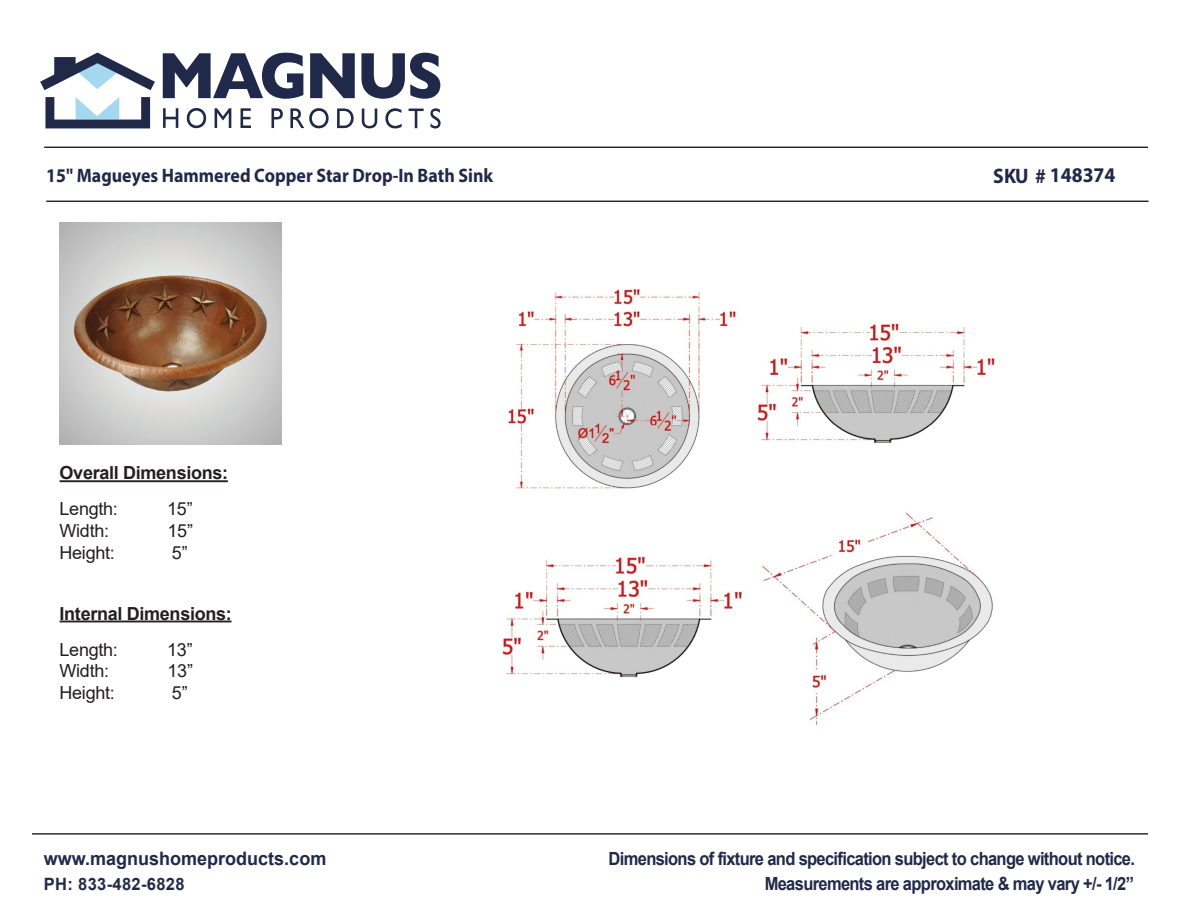
<style>
.page{position:relative;width:1188px;height:918px;background:#fff}
.page>*{position:absolute;margin:0;border:0;box-sizing:border-box;transform-origin:0 0}
.t1{font:700 21px "Myriad Pro";color:#212949;scale:.94 1}
.t2{font:700 19.5px "Myriad Pro";color:#212949;scale:.92 1}
.t3{font:700 18.6px "Arial";color:#212949}
.t4{font:700 18.15px/24.6px "Arial";letter-spacing:-.04em;color:#212949;text-align:right;scale:.91 1}
.t5{font:18px "Arial";letter-spacing:-.015em;color:#231f20}
.t6{font:700 18px "Arial";letter-spacing:-.015em;color:#231f20}
.t7{font:700 16.95px "Arial";letter-spacing:.02em;color:#212949}
</style>
<div class="page">
<hr style="left:44px;top:147px;width:1104px;height:1px;background:#252525">
<hr style="left:46px;top:201px;width:1103px;height:1px;background:#252525">
<hr style="left:32px;top:833px;width:1116px;height:2px;background:#252525">
<svg style="left:40px;top:53px;width:115px;height:37px"></svg>
<svg style="left:45px;top:97px;width:105px;height:31px"></svg>
<svg style="left:163px;top:53px;width:140px;height:46px"></svg>
<svg style="left:310px;top:53px;width:45px;height:45px"></svg>
<svg style="left:361px;top:53px;width:79px;height:46px"></svg>
<svg style="left:163px;top:108px;width:15px;height:20px"></svg>
<svg style="left:187px;top:108px;width:19px;height:20px"></svg>
<svg style="left:215px;top:108px;width:16px;height:20px"></svg>
<svg style="left:241px;top:108px;width:10px;height:20px"></svg>
<svg style="left:271px;top:108px;width:12px;height:20px"></svg>
<svg style="left:290px;top:108px;width:39px;height:20px"></svg>
<svg style="left:337px;top:108px;width:17px;height:20px"></svg>
<svg style="left:362px;top:109px;width:15px;height:19px"></svg>
<svg style="left:385px;top:108px;width:17px;height:20px"></svg>
<svg style="left:409px;top:109px;width:15px;height:19px"></svg>
<svg style="left:430px;top:108px;width:11px;height:21px"></svg>
<hr style="left:60px;top:480px;width:168px;height:2px;background:#231f20">
<hr style="left:60px;top:621px;width:172px;height:1px;background:#231f20">
<img style="left:60px;top:223px;width:222px;height:222px">
<img style="left:508px;top:288px;width:487px;height:201px">
<img style="left:502px;top:512px;width:491px;height:213px">
<p class="t2" style="left:46px;top:163px;width:487px">15" Magueyes Hammered Copper Star Drop-In Bath Sink</p>
<p class="t6" style="left:60px;top:460px;width:170px">Overall Dimensions:</p>
<p class="t5" style="left:60px;top:497px;width:60px">Length:</p>
<p class="t5" style="left:167px;top:497px;width:27px">15”</p>
<p class="t5" style="left:60px;top:518px;width:51px">Width:</p>
<p class="t5" style="left:168px;top:518px;width:27px">15”</p>
<p class="t5" style="left:60px;top:540px;width:57px">Height:</p>
<p class="t5" style="left:172px;top:540px;width:17px">5”</p>
<p class="t6" style="left:60px;top:601px;width:174px">Internal Dimensions:</p>
<p class="t5" style="left:60px;top:637px;width:60px">Length:</p>
<p class="t5" style="left:167px;top:637px;width:27px">13”</p>
<p class="t5" style="left:60px;top:658px;width:51px">Width:</p>
<p class="t5" style="left:168px;top:658px;width:27px">13”</p>
<p class="t5" style="left:60px;top:680px;width:57px">Height:</p>
<p class="t5" style="left:172px;top:680px;width:17px">5”</p>
<p class="t3" style="left:44px;top:846px;width:284px">www.magnushomeproducts.com</p>
<p class="t7" style="left:44px;top:872px;width:142px">PH: 833-482-6828</p>
<p class="t1" style="left:993px;top:162px;width:132px">SKU # 148374</p>
<p class="t4" style="left:609px;top:847px;width:580px">Dimensions of fixture and specification subject to change without notice.<br>Measurements are approximate &amp; may vary +/- 1/2”</p>
</div>
